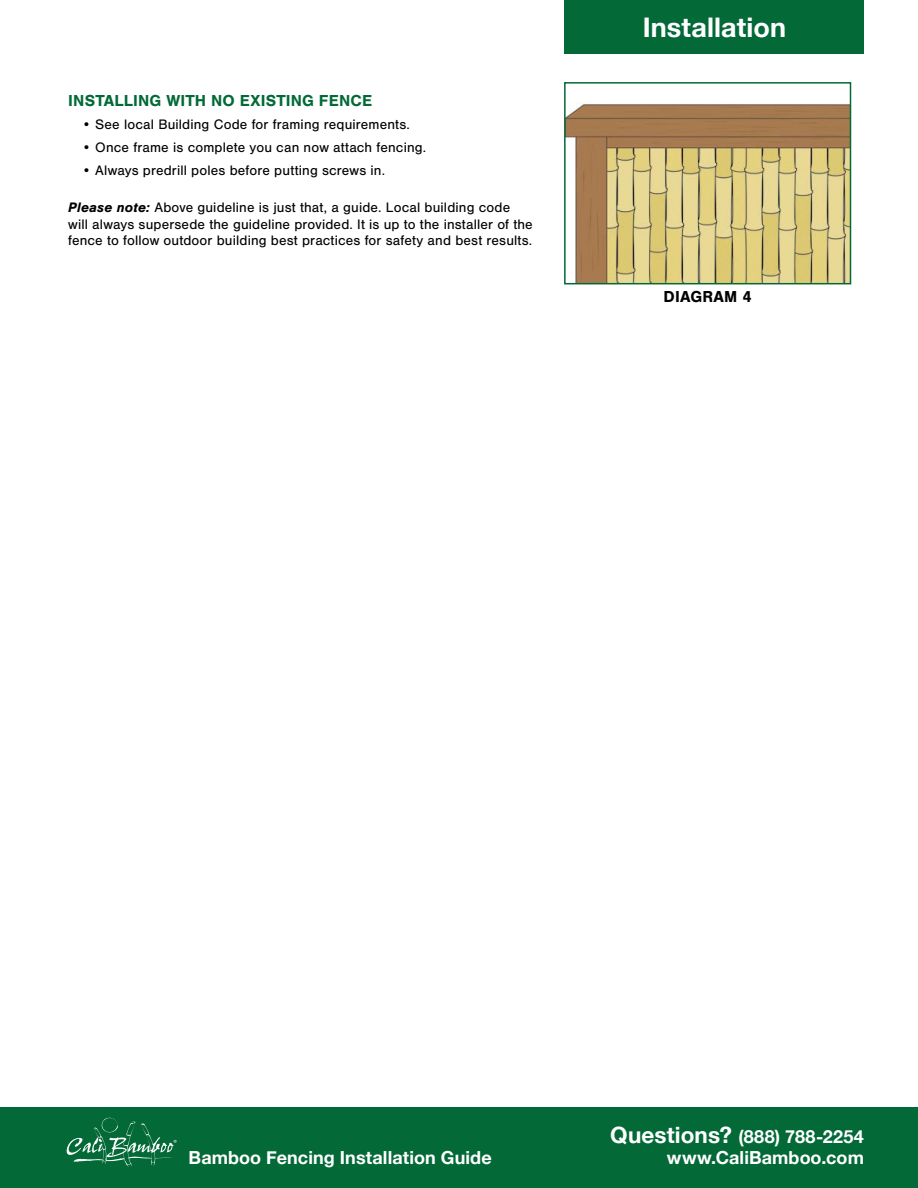
<style>
.page{position:relative;width:918px;height:1188px;background:#fff}
.page>*{position:absolute;margin:0;border:0;box-sizing:border-box;transform-origin:0 0}
.t1{font:700 27px "Helvetica Neue";letter-spacing:.005em;color:#fff}
.t2{font:700 18px "Helvetica Neue";letter-spacing:.005em;color:#fff}
.t3{font:700 16.5px "Nimbus San";letter-spacing:.01em;color:#026937}
.t4{font:700 16.5px "Nimbus San";letter-spacing:.01em;color:#000}
.t5{font:14.25px/16.5px "Nimbus San";letter-spacing:.01em;color:#000}
.s1{font-weight:700;font-style:italic}
.s2{font-size:22.5px}
</style>
<div class="page">
<div style="left:0;top:1107px;width:918px;height:81px;background:#026937"></div>
<div style="left:565px;top:0;width:299px;height:54px;background:#026937"></div>
<svg style="left:67px;top:1117px;width:110px;height:50px"></svg>
<img style="left:567px;top:104px;width:281px;height:177px">
<div style="left:564px;top:82px;width:287px;height:202px;border:2px solid #026937"></div>
<p class="t3" style="left:68px;top:91px;width:305px">INSTALLING WITH NO EXISTING FENCE</p>
<p class="t5" style="left:82px;top:116px;width:330px">• See local Building Code for framing requirements.</p>
<p class="t5" style="left:82px;top:139px;width:346px">• Once frame is complete you can now attach fencing.</p>
<p class="t5" style="left:82px;top:163px;width:305px">• Always predrill poles before putting screws in.</p>
<p class="t5" style="left:68px;top:199px;width:466px"><span class="s1">Please note:</span> Above guideline is just that, a guide. Local building code will always supersede the guideline provided. It is up to the installer of the fence to follow outdoor building best practices for safety and best results.</p>
<h1 class="t1" style="left:643px;top:6px;width:145px">Installation</h1>
<p class="t4" style="left:664px;top:287px;width:90px">DIAGRAM 4</p>
<p class="t2" style="left:610px;top:1122px;width:255px"><span class="s2">Questions?</span> (888) 788-2254</p>
<p class="t2" style="left:189px;top:1143px;width:305px">Bamboo Fencing Installation Guide</p>
<p class="t2" style="left:667px;top:1143px;width:199px">www.CaliBamboo.com</p>
</div>
